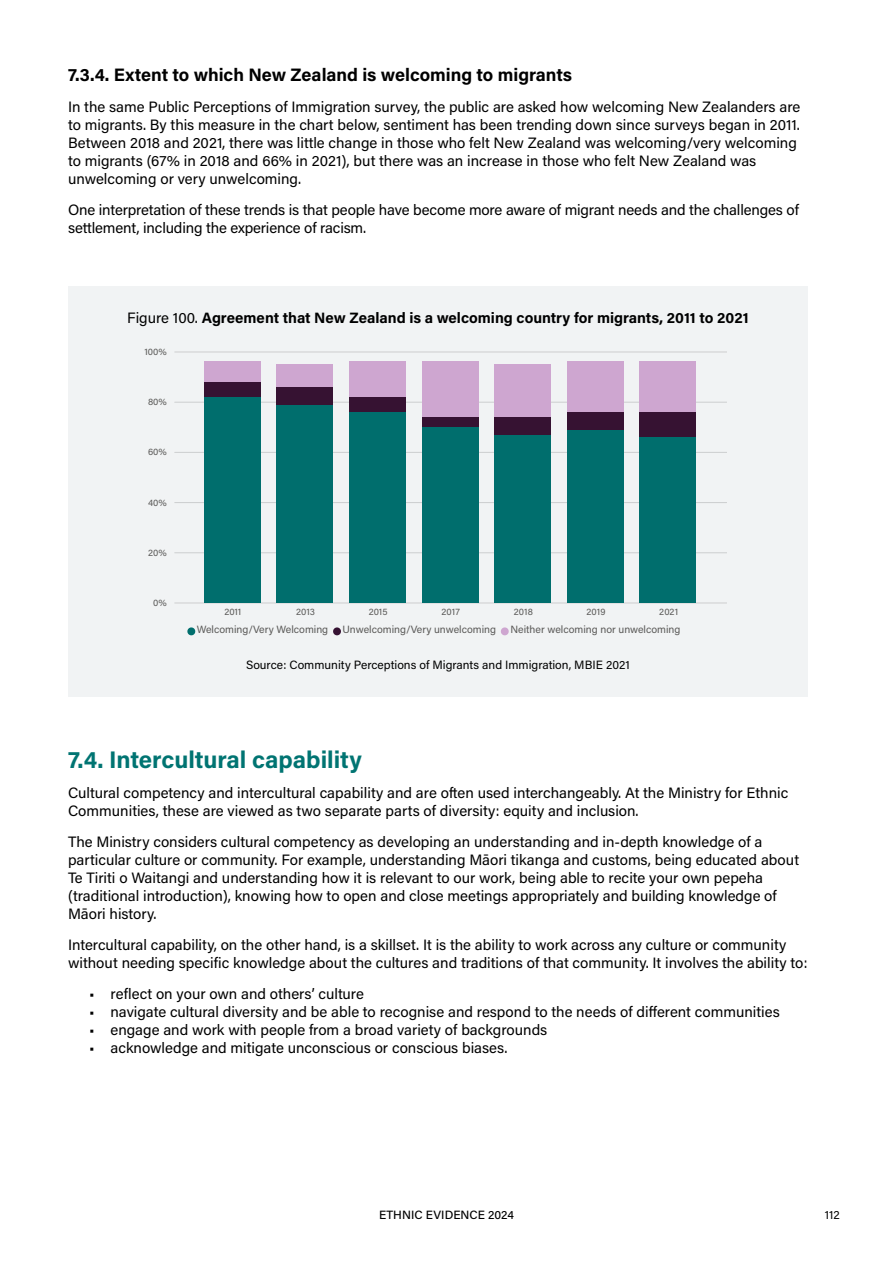
<style>
.page{position:relative;width:893px;height:1263px;background:#fff}
.page>*{position:absolute;margin:0;border:0;box-sizing:border-box;transform-origin:0 0}
.t1{font:700 24px "Acumin Pro";color:#007472}
.t2{font:700 18px "Acumin Pro";color:#000}
.t3{font:15px/18px "Acumin Pro";color:#000}
.t4{font:700 15px "Acumin Pro";color:#000}
.t5{font:12px "Acumin Pro";color:#000}
.t6{font:12px "Acumin Variable Concept";color:#000}
.t7{font:10.5px "Acumin Pro";color:#605e5c}
.t8{font:9.45px "Acumin Pro";letter-spacing:.005em;color:#605e5c}
.s1{font-weight:400}
</style>
<div class="page">
<div style="left:68px;top:286px;width:740px;height:410px;background:#f1f3f4"></div>
<hr style="left:175px;top:603px;width:552px;height:1px;background:#d9d9d9">
<hr style="left:175px;top:552px;width:552px;height:1px;background:#d9d9d9">
<hr style="left:175px;top:502px;width:552px;height:1px;background:#d9d9d9">
<hr style="left:175px;top:452px;width:552px;height:1px;background:#d9d9d9">
<hr style="left:175px;top:402px;width:552px;height:1px;background:#d9d9d9">
<hr style="left:175px;top:352px;width:552px;height:1px;background:#d9d9d9">
<div style="left:204px;top:397px;width:56px;height:206px;background:#007472"></div>
<div style="left:276px;top:404px;width:57px;height:199px;background:#007472"></div>
<div style="left:349px;top:412px;width:57px;height:191px;background:#007472"></div>
<div style="left:422px;top:427px;width:56px;height:176px;background:#007472"></div>
<div style="left:494px;top:434px;width:57px;height:169px;background:#007472"></div>
<div style="left:567px;top:429px;width:57px;height:174px;background:#007472"></div>
<div style="left:640px;top:437px;width:56px;height:166px;background:#007472"></div>
<div style="left:204px;top:382px;width:56px;height:15px;background:#3a1335"></div>
<div style="left:276px;top:387px;width:57px;height:17px;background:#3a1335"></div>
<div style="left:349px;top:397px;width:57px;height:15px;background:#3a1335"></div>
<div style="left:422px;top:417px;width:56px;height:10px;background:#3a1335"></div>
<div style="left:494px;top:417px;width:57px;height:17px;background:#3a1335"></div>
<div style="left:567px;top:412px;width:57px;height:17px;background:#3a1335"></div>
<div style="left:640px;top:412px;width:56px;height:25px;background:#3a1335"></div>
<div style="left:204px;top:362px;width:56px;height:20px;background:#cea6d0"></div>
<div style="left:276px;top:364px;width:57px;height:23px;background:#cea6d0"></div>
<div style="left:349px;top:362px;width:57px;height:35px;background:#cea6d0"></div>
<div style="left:422px;top:362px;width:56px;height:55px;background:#cea6d0"></div>
<div style="left:494px;top:364px;width:57px;height:53px;background:#cea6d0"></div>
<div style="left:567px;top:362px;width:57px;height:50px;background:#cea6d0"></div>
<div style="left:640px;top:362px;width:56px;height:50px;background:#cea6d0"></div>
<svg style="left:187px;top:627px;width:8px;height:8px"></svg>
<svg style="left:333px;top:627px;width:8px;height:8px"></svg>
<svg style="left:501px;top:627px;width:8px;height:8px"></svg>
<p class="t2" style="left:68px;top:62px;width:506px">7.3.4. Extent to which New Zealand is welcoming to migrants</p>
<p class="t3" style="left:68px;top:97px;width:734px">In the same Public Perceptions of Immigration survey, the public are asked how welcoming New Zealanders are to migrants. By this measure in the chart below, sentiment has been trending down since surveys began in 2011.<br>Between 2018 and 2021, there was little change in those who felt New Zealand was welcoming/very welcoming to migrants (67% in 2018 and 66% in 2021), but there was an increase in those who felt New Zealand was unwelcoming or very unwelcoming.</p>
<p class="t3" style="left:68px;top:200px;width:731px">One interpretation of these trends is that people have become more aware of migrant needs and the challenges of settlement, including the experience of racism.</p>
<p class="t4" style="left:127px;top:307px;width:623px"><span class="s1">Figure 100.</span> Agreement that New Zealand is a welcoming country for migrants, 2011 to 2021</p>
<p class="t8" style="left:144px;top:345px;width:24px">100%</p>
<p class="t8" style="left:148px;top:395px;width:20px">80%</p>
<p class="t8" style="left:148px;top:446px;width:20px">60%</p>
<p class="t8" style="left:148px;top:496px;width:20px">40%</p>
<p class="t8" style="left:148px;top:546px;width:20px">20%</p>
<p class="t8" style="left:153px;top:596px;width:15px">0%</p>
<p class="t8" style="left:224px;top:605px;width:19px">2011</p>
<p class="t8" style="left:296px;top:605px;width:20px">2013</p>
<p class="t8" style="left:369px;top:605px;width:20px">2015</p>
<p class="t8" style="left:442px;top:605px;width:20px">2017</p>
<p class="t8" style="left:514px;top:605px;width:20px">2018</p>
<p class="t8" style="left:587px;top:605px;width:20px">2019</p>
<p class="t8" style="left:659px;top:605px;width:20px">2021</p>
<p class="t7" style="left:197px;top:622px;width:133px">Welcoming/Very Welcoming</p>
<p class="t7" style="left:343px;top:622px;width:155px">Unwelcoming/Very unwelcoming</p>
<p class="t7" style="left:510px;top:622px;width:171px">Neither welcoming nor unwelcoming</p>
<p class="t5" style="left:246px;top:656px;width:385px">Source: Community Perceptions of Migrants and Immigration, MBIE 2021</p>
<h1 class="t1" style="left:68px;top:742px;width:295px">7.4. Intercultural capability</h1>
<p class="t3" style="left:68px;top:783px;width:722px">Cultural competency and intercultural capability and are often used interchangeably. At the Ministry for Ethnic<br>Communities, these are viewed as two separate parts of diversity: equity and inclusion.</p>
<p class="t3" style="left:68px;top:832px;width:733px">The Ministry considers cultural competency as developing an understanding and in-depth knowledge of a particular culture or community. For example, understanding Māori tikanga and customs, being educated about Te Tiriti o Waitangi and understanding how it is relevant to our work, being able to recite your own pepeha (traditional introduction), knowing how to open and close meetings appropriately and building knowledge of Māori history.</p>
<p class="t3" style="left:68px;top:935px;width:741px">Intercultural capability, on the other hand, is a skillset. It is the ability to work across any culture or community without needing specific knowledge about the cultures and traditions of that community. It involves the ability to:</p>
<p class="t3" style="left:89px;top:984px;width:276px">• reflect on your own and others’ culture</p>
<p class="t3" style="left:89px;top:1002px;width:692px">• navigate cultural diversity and be able to recognise and respond to the needs of different communities</p>
<p class="t3" style="left:89px;top:1020px;width:459px">• engage and work with people from a broad variety of backgrounds</p>
<p class="t3" style="left:89px;top:1038px;width:420px">• acknowledge and mitigate unconscious or conscious biases.</p>
<p class="t6" style="left:379px;top:1206px;width:137px">ETHNIC EVIDENCE 2024</p>
<p class="t6" style="left:825px;top:1206px;width:16px">112</p>
</div>
